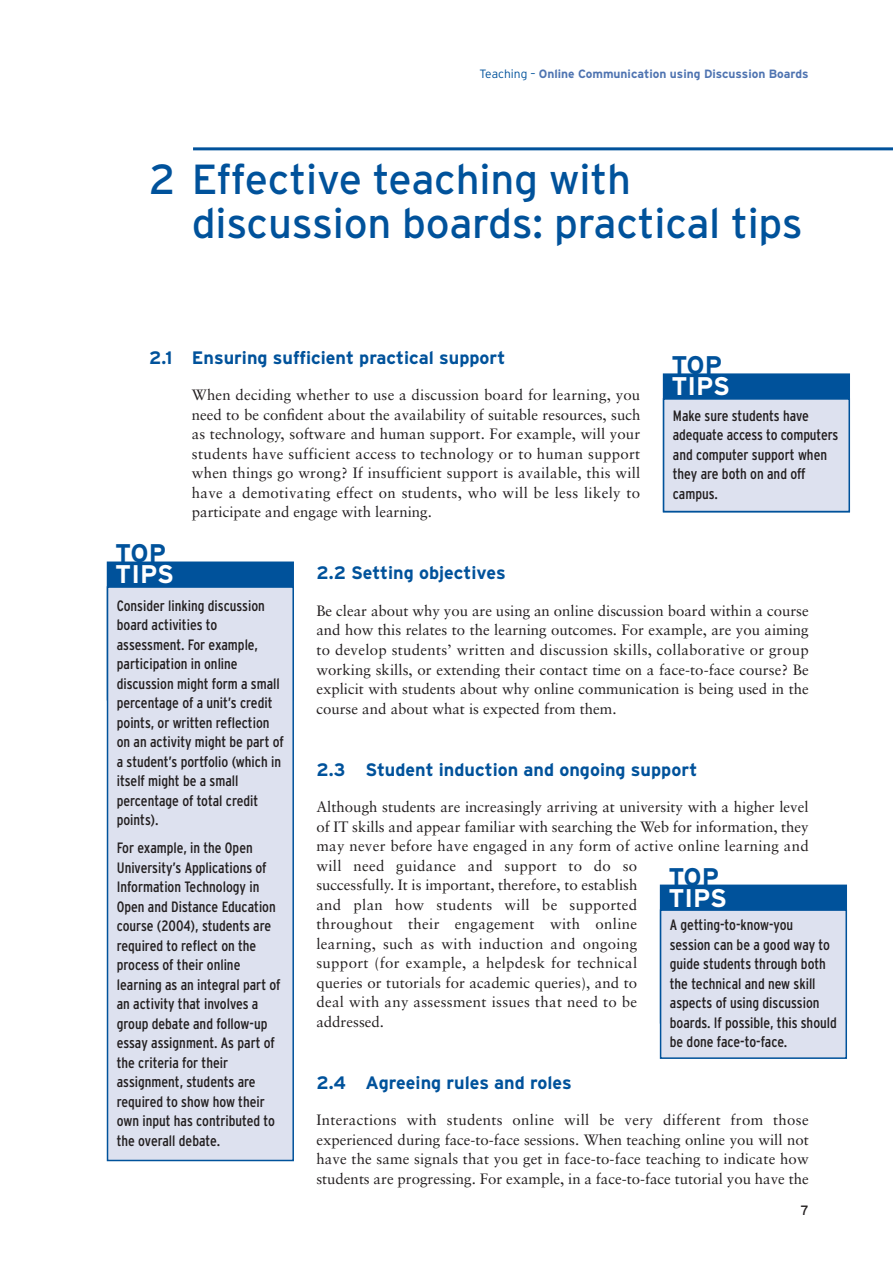
<style>
.page{position:relative;width:893px;height:1262px;background:#fff}
.page>*{position:absolute;margin:0;border:0;box-sizing:border-box;transform-origin:0 0}
.t1{font:42px/43.5px "Interstate";letter-spacing:-.005em;color:#00529b}
.t2{font:700 25.5px "Interstate";color:#fff}
.t3{font:700 25.5px "Interstate";letter-spacing:-.015em;color:#00529b}
.t4{font:700 18px "Interstate";color:#00529b}
.t5{font:15px/19.5px "Sabon";letter-spacing:.005em;color:#231f20;text-align:justify}
.t6{font:condensed 15px/19.5px "Interstate";color:#231f20}
.t7{font:13.5px "Interstate";color:#231f20}
.t8{font:700 12px "Interstate";color:#4f74b1}
.s1{font-weight:300;color:#00529b}
</style>
<div class="page">
<div style="left:663px;top:374px;width:186px;height:137px;background:#00529b"></div>
<div style="left:662px;top:373px;width:188px;height:139px;border:2px solid #00529b"></div>
<div style="left:663px;top:399px;width:186px;height:112px;background:#dde1ef"></div>
<div style="left:662px;top:398px;width:188px;height:114px;border:2px solid #00529b"></div>
<div style="left:660px;top:885px;width:186px;height:137px;background:#00529b"></div>
<div style="left:659px;top:884px;width:188px;height:139px;border:2px solid #00529b"></div>
<div style="left:660px;top:910px;width:186px;height:148px;background:#dde1ef"></div>
<div style="left:659px;top:909px;width:188px;height:149px;border:2px solid #00529b"></div>
<div style="left:107px;top:562px;width:186px;height:138px;background:#00529b"></div>
<div style="left:107px;top:561px;width:187px;height:139px;border:2px solid #00529b"></div>
<div style="left:107px;top:587px;width:186px;height:573px;background:#dde1ef"></div>
<div style="left:107px;top:586px;width:187px;height:575px;border:2px solid #00529b"></div>
<hr style="left:193px;top:147px;width:699px;height:3px;background:#00529b">
<p class="t8" style="left:479px;top:69px;width:331px"><span class="s1">Teaching –</span> Online Communication using Discussion Boards</p>
<h1 class="t1" style="left:192px;top:162px;width:612px;text-indent:-43px">2 Effective teaching with discussion boards: practical tips</h1>
<p class="t4" style="left:149px;top:351px;width:358px">2.1 Ensuring sufficient practical support</p>
<p class="t5" style="left:192px;top:387px;width:450px">When deciding whether to use a discussion board for learning, you need to be confident about the availability of suitable resources, such as technology, software and human support. For example, will your students have sufficient access to technology or to human support when things go wrong? If insufficient support is available, this will have a demotivating effect on students, who will be less likely to participate and engage with learning.</p>
<h2 class="t3" style="left:671px;top:356px;width:52px">TOP</h2>
<h2 class="t2" style="left:671px;top:377px;width:60px">TIPS</h2>
<p class="t6" style="left:672px;top:407px;width:167px">Make sure students have adequate access to computers and computer support when they are both on and off campus.</p>
<h2 class="t3" style="left:115px;top:544px;width:52px">TOP</h2>
<h2 class="t2" style="left:115px;top:565px;width:60px">TIPS</h2>
<p class="t6" style="left:117px;top:597px;width:169px">Consider linking discussion board activities to assessment. For example, participation in online discussion might form a small percentage of a unit’s credit points, or written reflection on an activity might be part of a student’s portfolio (which in itself might be a small percentage of total credit points).</p>
<p class="t6" style="left:117px;top:839px;width:165px">For example, in the Open<br>University’s Applications of<br>Information Technology in<br>Open and Distance Education course (2004), students are required to reflect on the process of their online learning as an integral part of an activity that involves a group debate and follow-up essay assignment. As part of the criteria for their assignment, students are required to show how their own input has contributed to the overall debate.</p>
<p class="t4" style="left:316px;top:566px;width:191px">2.2 Setting objectives</p>
<p class="t5" style="left:316px;top:602px;width:494px">Be clear about why you are using an online discussion board within a course and how this relates to the learning outcomes. For example, are you aiming to develop students’ written and discussion skills, collaborative or group working skills, or extending their contact time on a face-to-face course? Be explicit with students about why online communication is being used in the course and about what is expected from them.</p>
<p class="t4" style="left:316px;top:762px;width:382px">2.3 Student induction and ongoing support</p>
<p class="t5" style="left:316px;top:798px;width:494px;text-align:left">Although students are increasingly arriving at university with a higher level of IT skills and appear familiar with searching the Web for information, they may never before have engaged in any form of active online learning and will need guidance and support to do so<br>successfully. It is important, therefore, to establish<br>and plan how students will be supported<br>throughout their engagement with online<br>learning, such as with induction and ongoing<br>support (for example, a helpdesk for technical<br>queries or tutorials for academic queries), and to<br>deal with any assessment issues that need to be<br>addressed.</p>
<h2 class="t3" style="left:668px;top:867px;width:52px">TOP</h2>
<h2 class="t2" style="left:668px;top:888px;width:60px">TIPS</h2>
<p class="t6" style="left:669px;top:916px;width:168px">A getting-to-know-you session can be a good way to guide students through both the technical and new skill aspects of using discussion boards. If possible, this should be done face-to-face.</p>
<p class="t4" style="left:316px;top:1075px;width:257px">2.4 Agreeing rules and roles</p>
<p class="t5" style="left:316px;top:1111px;width:494px">Interactions with students online will be very different from those experienced during face-to-face sessions. When teaching online you will not have the same signals that you get in face-to-face teaching to indicate how students are progressing. For example, in a face-to-face tutorial you have the</p>
<p class="t7" style="left:800px;top:1204px;width:10px">7</p>
</div>
